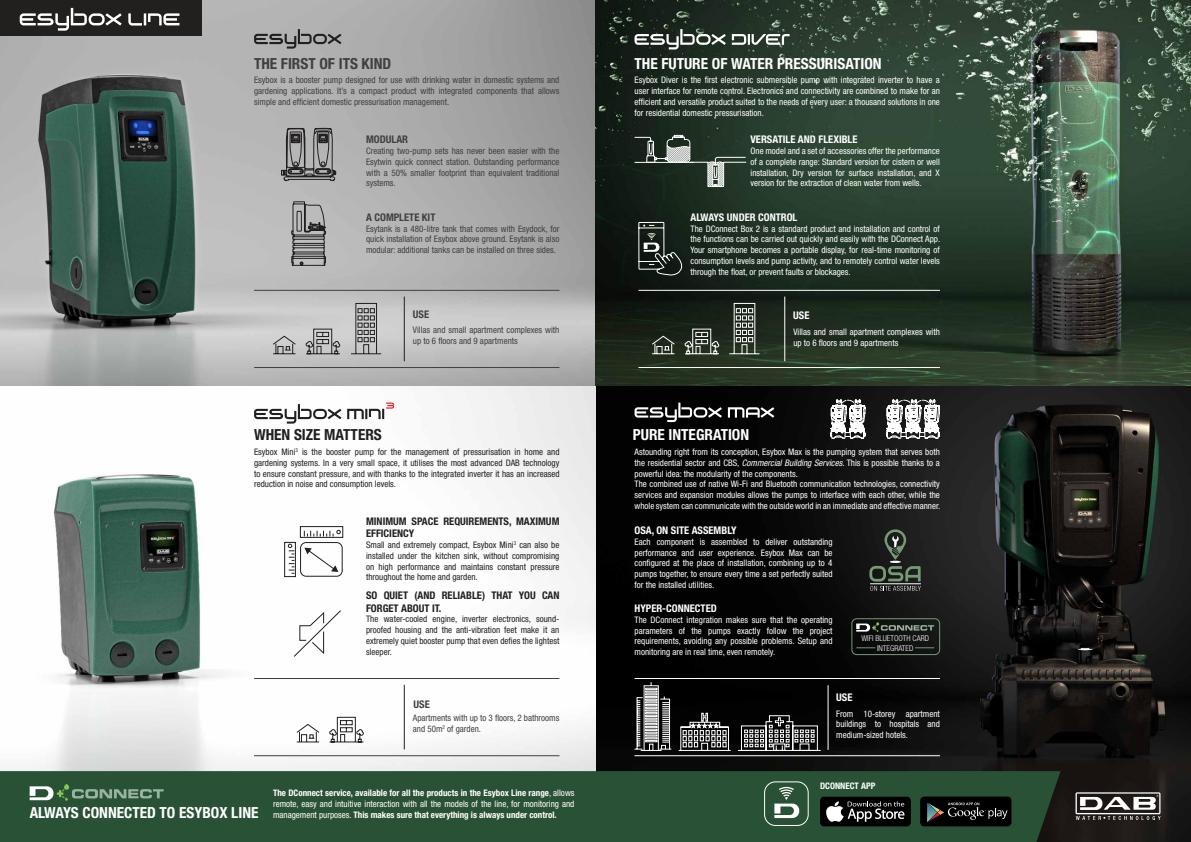
<style>
.page{position:relative;width:1191px;height:842px;background:#fff}
.page>*{position:absolute;margin:0;border:0;box-sizing:border-box;transform-origin:0 0}
.t1{font:700 condensed 15.3px "Helvetica Neue LT";color:#fff}
.t2{font:700 condensed 15.3px "Helvetica Neue LT";color:#404041}
.t3{font:700 condensed 15.3px "Helvetica Neue LT";color:#221f1f}
.t4{font:700 condensed 10.6px/12.7px "Helvetica Neue LT";color:#221f1f}
.t5{font:700 condensed 10.6px "Helvetica Neue LT";color:#fff}
.t6{font:700 condensed 10.6px "Helvetica Neue LT";color:#404041}
.t7{font:condensed 9px/10.8px "Helvetica Neue LT";color:#fff;text-align:justify}
.t8{font:condensed 9px/10.8px "Helvetica Neue LT";color:#404041;text-align:justify}
.t9{font:condensed 9px/10.8px "Helvetica Neue LT";color:#221f1f;text-align:justify}
.t10{font:700 condensed 9px/10.8px "Helvetica Neue LT";color:#fff;text-align:justify}
.t11{font:300 condensed 8px/9.6px "Helvetica Neue LT";color:#fff;text-align:center}
.s1{font-weight:400}
.s2{font-style:italic}
</style>
<div class="page">
<img style="left:595px;top:386px;width:596px;height:456px">
<img style="left:0;top:386px;width:595px;height:385px">
<div style="left:0;top:771px;width:1060px;height:71px;background:#295135"></div>
<svg style="left:0;top:0;width:595px;height:386px;background:#9a9f9e"></svg>
<div style="left:0;top:0;width:201px;height:36px;background:#221f1f"></div>
<svg style="left:128px;top:13px;width:51px;height:13px"></svg>
<svg style="left:20px;top:8px;width:102px;height:23px"></svg>
<svg style="left:30px;top:784px;width:134px;height:16px;background:#587a61"></svg>
<hr style="left:254px;top:290px;width:305px;height:1px;background:#404041">
<hr style="left:254px;top:367px;width:305px;height:1px;background:#404041">
<svg style="left:273px;top:336px;width:23px;height:18px"></svg>
<svg style="left:305px;top:329px;width:35px;height:25px"></svg>
<svg style="left:350px;top:303px;width:31px;height:51px;background:#9f9e9e"></svg>
<hr style="left:404px;top:297px;width:1px;height:64px;background:#221f1f">
<svg style="left:347px;top:403px;width:47px;height:16px"></svg>
<svg style="left:254px;top:404px;width:87px;height:20px"></svg>
<svg style="left:293px;top:610px;width:48px;height:47px"></svg>
<svg style="left:284px;top:526px;width:59px;height:51px"></svg>
<svg style="left:296px;top:724px;width:23px;height:18px"></svg>
<svg style="left:329px;top:717px;width:35px;height:25px"></svg>
<hr style="left:254px;top:678px;width:305px;height:1px;background:#404041">
<hr style="left:254px;top:755px;width:305px;height:1px;background:#404041">
<hr style="left:404px;top:685px;width:1px;height:64px;background:#221f1f">
<img style="left:595px;top:0;width:596px;height:386px">
<svg style="left:1075px;top:792px;width:85px;height:28px"></svg>
<div style="left:764px;top:781px;width:44px;height:45px;border:1px solid #fff;border-radius:11px"></div>
<svg style="left:774px;top:787px;width:25px;height:31px"></svg>
<svg style="left:634px;top:403px;width:88px;height:19px;background:#484848"></svg>
<svg style="left:728px;top:407px;width:46px;height:11px"></svg>
<svg style="left:869px;top:529px;width:52px;height:62px;background:#343a34"></svg>
<hr style="left:870px;top:583px;width:51px;height:1px;background:#fff">
<svg style="left:634px;top:682px;width:37px;height:69px;background:#6b6b6b"></svg>
<svg style="left:678px;top:713px;width:53px;height:38px;background:#545454"></svg>
<svg style="left:737px;top:715px;width:84px;height:36px;background:#4f4f4f"></svg>
<hr style="left:634px;top:678px;width:306px;height:1px;background:#fff">
<hr style="left:634px;top:755px;width:306px;height:1px;background:#fff">
<hr style="left:827px;top:685px;width:1px;height:65px;background:#fff">
<svg style="left:634px;top:0;width:155px;height:276px;background:#28372c"></svg>
<svg style="left:651px;top:336px;width:24px;height:18px"></svg>
<svg style="left:684px;top:329px;width:35px;height:25px"></svg>
<hr style="left:638px;top:290px;width:302px;height:1px;background:#fff">
<hr style="left:638px;top:367px;width:302px;height:1px;background:#fff">
<svg style="left:729px;top:303px;width:31px;height:51px;background:#586057"></svg>
<hr style="left:784px;top:297px;width:1px;height:64px;background:#fff">
<div style="left:820px;top:797px;width:91px;height:29px;background:#000;border-radius:4px"></div>
<svg style="left:826px;top:801px;width:78px;height:21px"></svg>
<div style="left:920px;top:796px;width:91px;height:30px;background:#000;border-radius:4px"></div>
<svg style="left:927px;top:802px;width:80px;height:20px"></svg>
<svg style="left:856px;top:622px;width:78px;height:10px"></svg>
<div style="left:851px;top:618px;width:89px;height:37px;border:1px solid #759a77;border-radius:5px"></div>
<svg style="left:915px;top:647px;width:19px;height:1px"></svg>
<svg style="left:856px;top:647px;width:19px;height:1px"></svg>
<svg style="left:830px;top:380px;width:36px;height:126px"></svg>
<svg style="left:873px;top:0;width:66px;height:453px;background:#334537"></svg>
<svg style="left:291px;top:201px;width:35px;height:65px;background:#888787"></svg>
<svg style="left:254px;top:0;width:87px;height:181px;background:#a5a5a5"></svg>
<h1 class="t2" style="left:254px;top:55px;width:139px">THE FIRST OF ITS KIND</h1>
<p class="t8" style="left:254px;top:75px;width:307px">Esybox is a booster pump designed for use with drinking water in domestic systems and gardening applications. It’s a compact product with integrated components that allows simple and efficient domestic pressurisation management.</p>
<p class="t6" style="left:366px;top:134px;width:44px">MODULAR</p>
<p class="t8" style="left:366px;top:146px;width:195px">Creating two-pump sets has never been easier with the Esytwin quick connect station. Outstanding performance with a 50% smaller footprint than equivalent traditional systems.</p>
<p class="t6" style="left:366px;top:211px;width:71px">A COMPLETE KIT</p>
<p class="t8" style="left:366px;top:224px;width:195px">Esytank is a 480-litre tank that comes with Esydock, for quick installation of Esybox above ground. Esytank is also modular: additional tanks can be installed on three sides.</p>
<p class="t6" style="left:413px;top:309px;width:18px">USE</p>
<p class="t8" style="left:413px;top:325px;width:148px">Villas and small apartment complexes with up to 6 floors and 9 apartments</p>
<h1 class="t3" style="left:254px;top:427px;width:129px">WHEN SIZE MATTERS</h1>
<p class="t9" style="left:254px;top:447px;width:307px">Esybox Mini<sup>3</sup> is the booster pump for the management of pressurisation in home and gardening systems. In a very small space, it utilises the most advanced DAB technology to ensure constant pressure, and with thanks to the integrated inverter it has an increased reduction in noise and consumption levels.</p>
<p class="t4" style="left:366px;top:514px;width:195px">MINIMUM SPACE REQUIREMENTS, MAXIMUM<br>EFFICIENCY</p>
<p class="t9" style="left:366px;top:540px;width:195px">Small and extremely compact, Esybox Mini<sup>3</sup> can also be installed under the kitchen sink, without compromising on high performance and maintains constant pressure throughout the home and garden.</p>
<p class="t4" style="left:366px;top:589px;width:195px">SO QUIET (AND RELIABLE) THAT YOU CAN<br>FORGET ABOUT IT.</p>
<p class="t9" style="left:366px;top:614px;width:195px">The water-cooled engine, inverter electronics, sound&shy;proofed housing and the anti-vibration feet make it an extremely quiet booster pump that even defies the lightest sleeper.</p>
<p class="t6" style="left:413px;top:699px;width:18px">USE</p>
<p class="t8" style="left:413px;top:713px;width:148px">Apartments with up to 3 floors, 2 bathrooms and 50m<sup>2</sup> of garden.</p>
<h1 class="t1" style="left:30px;top:804px;width:230px">ALWAYS CONNECTED TO ESYBOX LINE</h1>
<p class="t10" style="left:273px;top:787px;width:303px">The DConnect service, available for all the products in the Esybox Line range<span class="s1">, allows remote, easy and intuitive interaction with all the models of the line, for monitoring and management purposes.</span> This makes sure that everything is always under control.</p>
<h1 class="t1" style="left:634px;top:55px;width:248px">THE FUTURE OF WATER PRESSURISATION</h1>
<p class="t7" style="left:634px;top:75px;width:307px">Esybox Diver is the first electronic submersible pump with integrated inverter to have a user interface for remote control. Electronics and connectivity are combined to make for an efficient and versatile product suited to the needs of every user: a thousand solutions in one for residential domestic pressurisation.</p>
<p class="t5" style="left:750px;top:134px;width:109px">VERSATILE AND FLEXIBLE</p>
<p class="t7" style="left:750px;top:146px;width:191px">One model and a set of accessories offer the performance of a complete range: Standard version for cistern or well installation, Dry version for surface installation, and X version for the extraction of clean water from wells.</p>
<p class="t5" style="left:690px;top:211px;width:108px">ALWAYS UNDER CONTROL</p>
<p class="t7" style="left:690px;top:224px;width:251px">The DConnect Box 2 is a standard product and installation and control of the functions can be carried out quickly and easily with the DConnect App.<br>Your smartphone becomes a portable display, for real-time monitoring of consumption levels and pump activity, and to remotely control water levels through the float, or prevent faults or blockages.</p>
<p class="t5" style="left:793px;top:310px;width:18px">USE</p>
<h1 class="t1" style="left:633px;top:427px;width:118px">PURE INTEGRATION</h1>
<p class="t7" style="left:793px;top:327px;width:148px">Villas and small apartment complexes with up to 6 floors and 9 apartments</p>
<p class="t7" style="left:634px;top:447px;width:307px;text-align:left">Astounding right from its conception, Esybox Max is the pumping system that serves both the residential sector and CBS, <span class="s2">Commercial Building Services</span>. This is possible thanks to a powerful idea: the modularity of the components.<br>The combined use of native Wi-Fi and Bluetooth communication technologies, connectivity services and expansion modules allows the pumps to interface with each other, while the whole system can communicate with the outside world in an immediate and effective manner.</p>
<p class="t5" style="left:634px;top:524px;width:104px">OSA, ON SITE ASSEMBLY</p>
<p class="t7" style="left:634px;top:537px;width:199px">Each component is assembled to deliver outstanding performance and user experience. Esybox Max can be configured at the place of installation, combining up to 4 pumps together, to ensure every time a set perfectly suited for the installed utilities.</p>
<p class="t5" style="left:634px;top:602px;width:84px">HYPER-CONNECTED</p>
<p class="t7" style="left:634px;top:615px;width:199px">The DConnect integration makes sure that the operating parameters of the pumps exactly follow the project requirements, avoiding any possible problems. Setup and monitoring are in real time, even remotely.</p>
<p class="t11" style="left:861px;top:634px;width:69px">WIFI BLUETOOTH CARD<br>INTEGRATED</p>
<p class="t5" style="left:836px;top:691px;width:18px">USE</p>
<p class="t7" style="left:836px;top:708px;width:105px">From 10-storey apartment buildings to hospitals and medium-sized hotels.</p>
<p class="t10" style="left:820px;top:780px;width:57px">DCONNECT APP</p>
</div>
